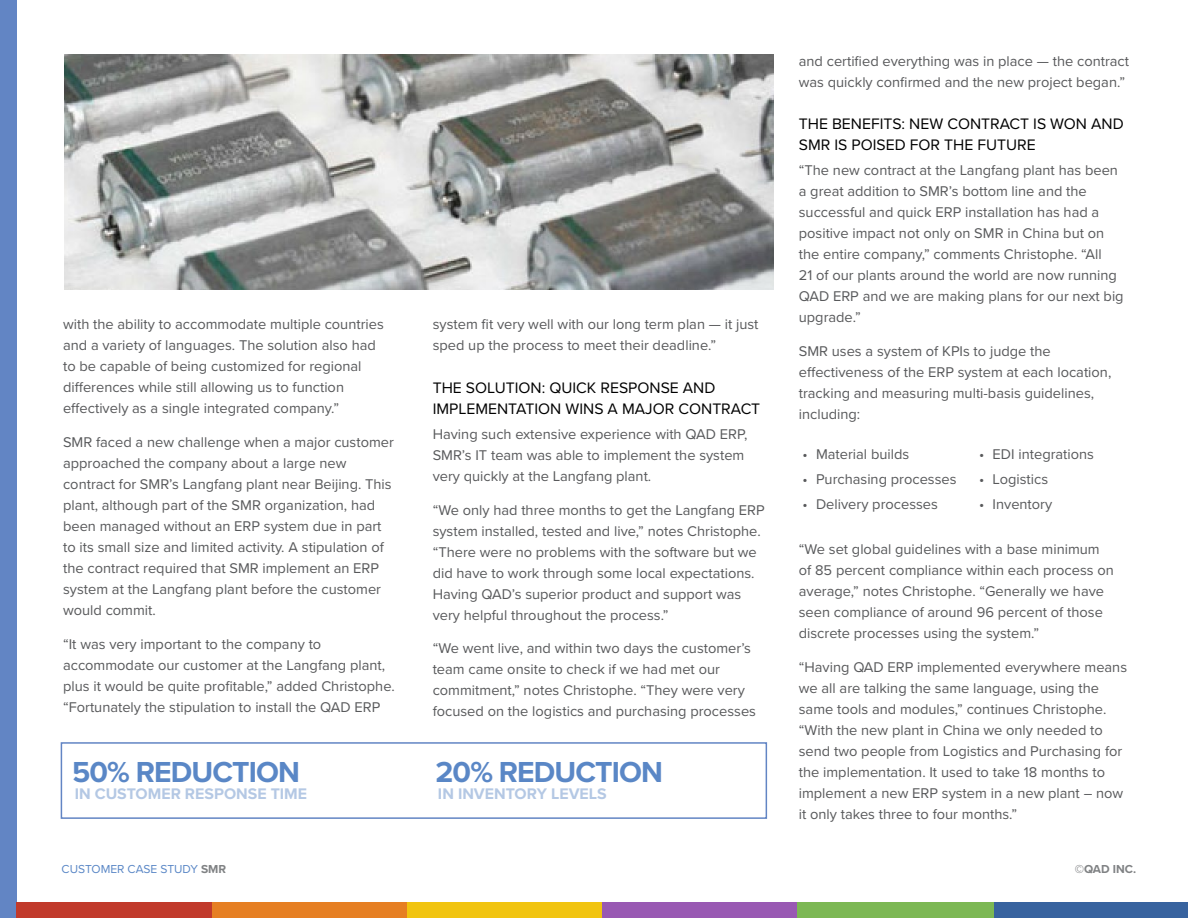
<style>
.page{position:relative;width:1188px;height:918px;background:#fff}
.page>*{position:absolute;margin:0;border:0;box-sizing:border-box;transform-origin:0 0}
.t1{font:700 30px "Proxima Nova";letter-spacing:-.03em;color:#5a87c6}
.t2{font:700 15.9px "Proxima Nova";color:#b4c8e4}
.t3{font:15.75px/21px "Proxima Nova";color:#000}
.t4{font:14.7px/21px "Proxima Nova";color:#58595b}
.t5{font:12px "Proxima Nova";color:#5a87c6}
.t6{font:700 12px "Proxima Nova";color:#808284}
.s1{font-weight:700;color:#808284}
</style>
<div class="page">
<div style="left:61px;top:742px;width:706px;height:77px;border:2px solid #6285c4"></div>
<img style="left:64px;top:54px;width:709px;height:235px">
<div style="left:0;top:0;width:17px;height:918px;background:#6285c4"></div>
<div style="left:17px;top:903px;width:195px;height:15px;background:#c13a2b"></div>
<div style="left:212px;top:903px;width:195px;height:15px;background:#e67f23"></div>
<div style="left:407px;top:903px;width:196px;height:15px;background:#f1c410"></div>
<div style="left:603px;top:903px;width:195px;height:15px;background:#9959b3"></div>
<div style="left:993px;top:903px;width:195px;height:15px;background:#38639f"></div>
<div style="left:798px;top:903px;width:196px;height:15px;background:#7cb854"></div>
<p class="t4" style="left:63px;top:314px;width:322px">with the ability to accommodate multiple countries and a variety of languages. The solution also had to be capable of being customized for regional differences while still allowing us to function effectively as a single integrated company.”</p>
<p class="t4" style="left:63px;top:432px;width:332px">SMR faced a new challenge when a major customer approached the company about a large new contract for SMR’s Langfang plant near Beijing. This plant, although part of the SMR organization, had been managed without an ERP system due in part to its small size and limited activity. A stipulation of the contract required that SMR implement an ERP system at the Langfang plant before the customer would commit.</p>
<p class="t4" style="left:63px;top:634px;width:333px">“It was very important to the company to accommodate our customer at the Langfang plant, plus it would be quite profitable,” added Christophe. “Fortunately the stipulation to install the QAD ERP</p>
<h1 class="t1" style="left:72px;top:754px;width:229px">50% REDUCTION</h1>
<p class="t2" style="left:75px;top:784px;width:234px">IN CUSTOMER RESPONSE TIME</p>
<p class="t4" style="left:433px;top:314px;width:327px">system fit very well with our long term plan — it just sped up the process to meet their deadline.”</p>
<p class="t3" style="left:433px;top:377px;width:329px">THE SOLUTION: QUICK RESPONSE AND<br>IMPLEMENTATION WINS A MAJOR CONTRACT</p>
<p class="t4" style="left:433px;top:424px;width:316px">Having such extensive experience with QAD ERP,<br>SMR’s IT team was able to implement the system very quickly at the Langfang plant.</p>
<p class="t4" style="left:433px;top:500px;width:334px">“We only had three months to get the Langfang ERP system installed, tested and live,” notes Christophe. “There were no problems with the software but we did have to work through some local expectations.<br>Having QAD’s superior product and support was very helpful throughout the process.”</p>
<p class="t4" style="left:433px;top:638px;width:325px">“We went live, and within two days the customer’s team came onsite to check if we had met our commitment,” notes Christophe. “They were very focused on the logistics and purchasing processes</p>
<h1 class="t1" style="left:436px;top:754px;width:229px">20% REDUCTION</h1>
<p class="t2" style="left:438px;top:784px;width:170px">IN INVENTORY LEVELS</p>
<p class="t4" style="left:799px;top:50px;width:332px">and certified everything was in place — the contract was quickly confirmed and the new project began.”</p>
<p class="t3" style="left:799px;top:113px;width:326px">THE BENEFITS: NEW CONTRACT IS WON AND<br>SMR IS POISED FOR THE FUTURE</p>
<p class="t4" style="left:799px;top:160px;width:326px">“The new contract at the Langfang plant has been a great addition to SMR’s bottom line and the successful and quick ERP installation has had a positive impact not only on SMR in China but on the entire company,” comments Christophe. “All<br>21 of our plants around the world are now running QAD ERP and we are making plans for our next big upgrade.”</p>
<p class="t4" style="left:799px;top:341px;width:314px">SMR uses a system of KPIs to judge the effectiveness of the ERP system at each location, tracking and measuring multi-basis guidelines, including:</p>
<p class="t4" style="left:803px;top:444px;width:108px">• Material builds</p>
<p class="t4" style="left:803px;top:469px;width:156px">• Purchasing processes</p>
<p class="t4" style="left:803px;top:494px;width:137px">• Delivery processes</p>
<p class="t4" style="left:979px;top:444px;width:116px">• EDI integrations</p>
<p class="t4" style="left:979px;top:469px;width:71px">• Logistics</p>
<p class="t4" style="left:979px;top:494px;width:75px">• Inventory</p>
<p class="t4" style="left:799px;top:539px;width:317px">“We set global guidelines with a base minimum of 85 percent compliance within each process on average,” notes Christophe. “Generally we have seen compliance of around 96 percent of those discrete processes using the system.”</p>
<p class="t4" style="left:799px;top:657px;width:330px">“Having QAD ERP implemented everywhere means we all are talking the same language, using the same tools and modules,” continues Christophe. “With the new plant in China we only needed to send two people from Logistics and Purchasing for the implementation. It used to take 18 months to implement a new ERP system in a new plant – now it only takes three to four months.”</p>
<p class="t5" style="left:62px;top:862px;width:166px">CUSTOMER CASE STUDY <span class="s1">SMR</span></p>
<p class="t6" style="left:1075px;top:862px;width:63px">©QAD INC.</p>
</div>
